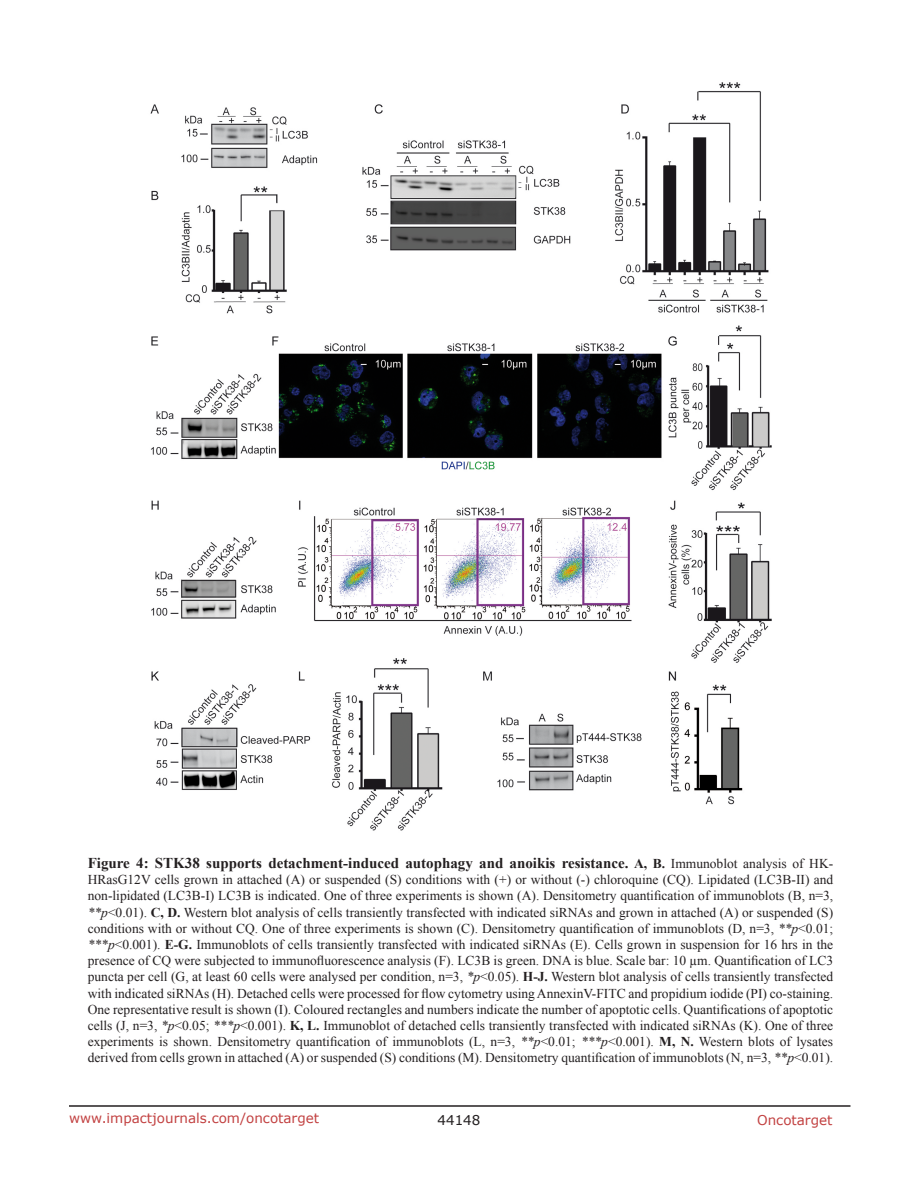
<style>
.page{position:relative;width:918px;height:1188px;background:#fff}
.page>*{position:absolute;margin:0;border:0;box-sizing:border-box;transform-origin:0 0}
.t1{font:700 15px "Times New Roman";color:#231f20}
.t2{font:13.5px/16.2px "Times New Roman";color:#231f20;text-align:justify}
.t3{font:13.5px "Verdana";color:#c24141}
.t4{font:13.5px "Verdana";color:#231f20}
.s1{font-size:13.5px}
.s2{font-weight:400;font-size:13.5px}
.s3{font-style:italic}
.s4{font-weight:700}
</style>
<div class="page">
<hr style="left:69px;top:1105px;width:781px;height:2px;background:#231f20">
<img style="left:150px;top:82px;width:622px;height:749px">
<p class="t1" style="left:88px;top:853px;width:747px">Figure 4: STK38 supports detachment-induced autophagy and anoikis resistance. <span class="s1">A, B.</span> <span class="s2">Immunoblot analysis of HK-</span></p>
<p class="t2" style="left:88px;top:871px;width:747px">HRasG12V cells grown in attached (A) or suspended (S) conditions with (+) or without (-) chloroquine (CQ). Lipidated (LC3B-II) and non-lipidated (LC3B-I) LC3B is indicated. One of three experiments is shown (A). Densitometry quantification of immunoblots (B, n=3, <span class="s3">**p</span>&lt;0.01). <span class="s4">C, D.</span> Western blot analysis of cells transiently transfected with indicated siRNAs and grown in attached (A) or suspended (S) conditions with or without CQ. One of three experiments is shown (C). Densitometry quantification of immunoblots (D, n=3, <span class="s3">**p</span>&lt;0.01; <span class="s3">***p</span>&lt;0.001). <span class="s4">E-G.</span> Immunoblots of cells transiently transfected with indicated siRNAs (E). Cells grown in suspension for 16 hrs in the presence of CQ were subjected to immunofluorescence analysis (F). LC3B is green. DNA is blue. Scale bar: 10 µm. Quantification of LC3 puncta per cell (G, at least 60 cells were analysed per condition, n=3, <span class="s3">*p</span>&lt;0.05). <span class="s4">H-J.</span> Western blot analysis of cells transiently transfected with indicated siRNAs (H). Detached cells were processed for flow cytometry using AnnexinV-FITC and propidium iodide (PI) co-staining.<br>One representative result is shown (I). Coloured rectangles and numbers indicate the number of apoptotic cells. Quantifications of apoptotic cells (J, n=3, <span class="s3">*p</span>&lt;0.05; <span class="s3">***p</span>&lt;0.001). <span class="s4">K, L.</span> Immunoblot of detached cells transiently transfected with indicated siRNAs (K). One of three experiments is shown. Densitometry quantification of immunoblots (L, n=3, <span class="s3">**p</span>&lt;0.01; <span class="s3">***p</span>&lt;0.001). <span class="s4">M, N.</span> Western blots of lysates derived from cells grown in attached (A) or suspended (S) conditions (M). Densitometry quantification of immunoblots (N, n=3, <span class="s3">**p</span>&lt;0.01).</p>
<p class="t3" style="left:69px;top:1109px;width:252px">www.impactjournals.com/oncotarget</p>
<p class="t4" style="left:438px;top:1111px;width:44px">44148</p>
<p class="t3" style="left:757px;top:1111px;width:77px">Oncotarget</p>
</div>
